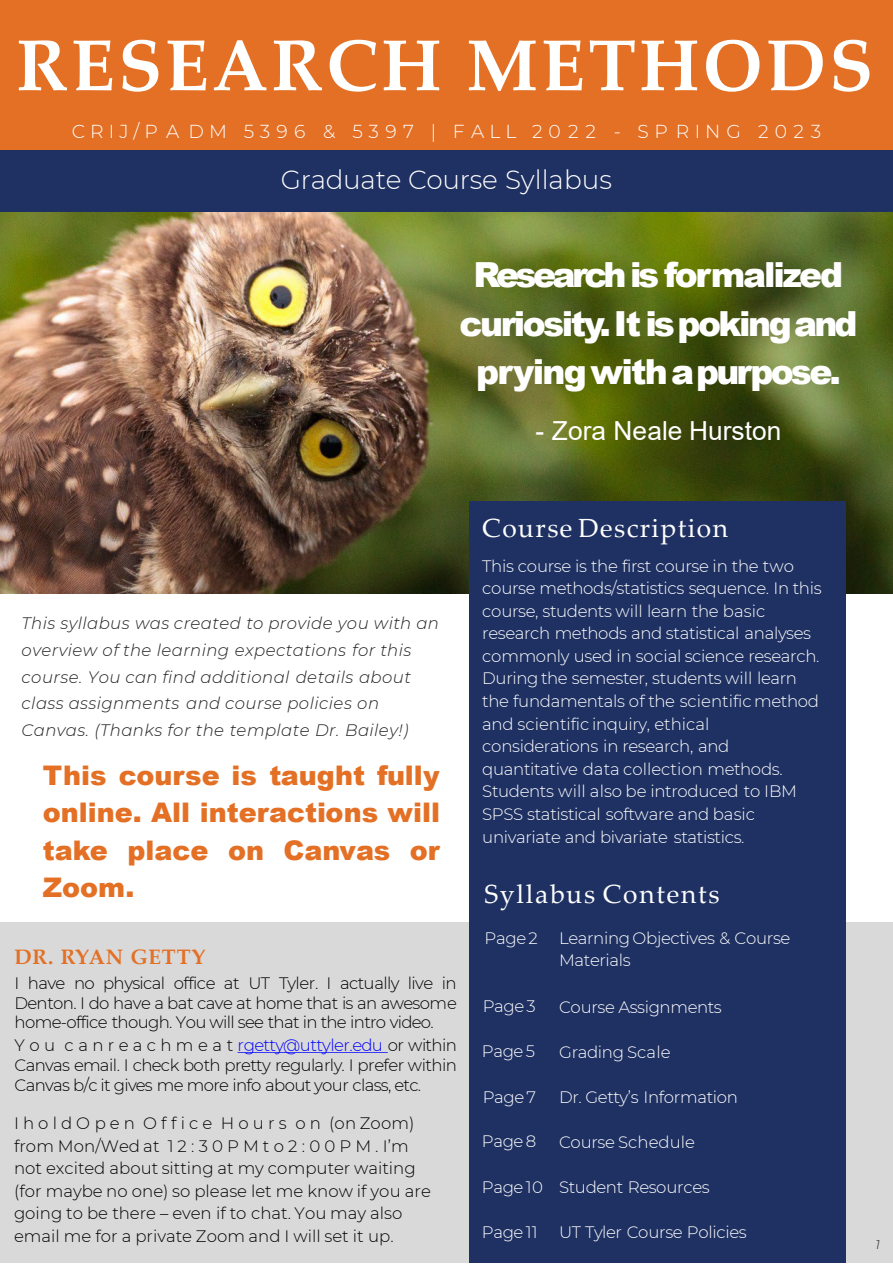
<style>
.page{position:relative;width:893px;height:1264px;background:#fff}
.page>*{position:absolute;margin:0;border:0;box-sizing:border-box;transform-origin:0 0}
.t1{font:700 72px "Palatino Linotype";letter-spacing:.045em;color:#fff}
.t2{font:900 34.5px/48.4px "Arial";letter-spacing:-.075em;color:#fff;text-align:center}
.t3{font:900 27px/37.2px "Arial";color:#e37025;text-align:justify}
.t4{font:26.25px "Palatino Linotype";letter-spacing:.06em;color:#fff}
.t5{font:300 26.25px "Montserrat";letter-spacing:-.01em;color:#fff}
.t6{font:26.25px "Arial";letter-spacing:.005em;color:#fff}
.t7{font:700 20.85px "Palatino Linotype";letter-spacing:.03em;color:#e37025}
.t8{font:300 18.75px "Montserrat";letter-spacing:.34em;color:#fff}
.t9{font:300 16.5px/22.5px "Montserrat";letter-spacing:-.02em;color:#fff}
.t10{font:300 16.5px/22.6px "Montserrat";letter-spacing:-.005em;color:#000;text-align:justify}
.t11{font:italic 300 16.5px/26.8px "Montserrat";letter-spacing:.02em;color:#212121}
.t12{font:italic 300 12.6px "Montserrat";color:#212121}
.s1{color:#00f}
</style>
<div class="page">
<img style="left:0;top:212px;width:892px;height:381px">
<div style="left:845px;top:922px;width:47px;height:340px;background:#d9d9d9"></div>
<div style="left:0;top:922px;width:468px;height:340px;background:#d9d9d9"></div>
<div style="left:468px;top:501px;width:377px;height:761px;background:#1f3162"></div>
<div style="left:0;top:0;width:892px;height:150px;background:#e37025"></div>
<div style="left:0;top:150px;width:892px;height:62px;background:#1f3162"></div>
<svg style="left:237px;top:1052px;width:151px;height:1px"></svg>
<p class="t1" style="left:17px;top:15px;width:858px">RESEARCH METHODS</p>
<p class="t8" style="left:72px;top:118px;width:751px">C R I J / P A DM 5 396 &amp; 5 397 | F ALL 2 022 - S P R ING 2 0 23</p>
<p class="t5" style="left:281px;top:162px;width:332px">Graduate Course Syllabus</p>
<p class="t2" style="left:459px;top:249px;width:399px">Research is formalized curiosity. It ispokingand prying withapurpose.</p>
<p class="t6" style="left:535px;top:412px;width:247px">- Zora Neale Hurston</p>
<p class="t11" style="left:22px;top:609px;width:419px">This syllabus was created to provide you with an overview of the learning expectations for this course. You can find additional details about class assignments and course policies on Canvas. (Thanks for the template Dr. Bailey!)</p>
<p class="t3" style="left:43px;top:756px;width:399px">This course is taught fully online. All interactions will take place on Canvas or Zoom.</p>
<p class="t7" style="left:15px;top:942px;width:192px">DR. RYAN GETTY</p>
<p class="t10" style="left:15px;top:972px;width:444px;line-height:19.8px">I have no physical office at UT Tyler. I actually live in Denton. I do have a bat cave at home that is an awesome home-office though. You will see that in the intro video.</p>
<p class="t10" style="left:15px;top:1034px;width:444px;line-height:19.8px">Y o u c a n r e a c h m e a t <span class="s1">rgetty@uttyler.edu</span> or within Canvas email. I check both pretty regularly. I prefer within Canvas b/c it gives me more info about your class, etc.</p>
<p class="t10" style="left:14px;top:1111px;width:418px;text-align:left">I h o l d O p e n O f f i c e H o u r s o n (on Zoom) from Mon/Wed at 1 2 : 3 0 P M t o 2 : 0 0 P M . I’m not excited about sitting at my computer waiting (for maybe no one) so please let me know if you are going to be there – even if to chat. You may also email me for a private Zoom and I will set it up.</p>
<p class="t4" style="left:482px;top:509px;width:247px">Course Description</p>
<p class="t9" style="left:482px;top:554px;width:341px">This course is the first course in the two course methods/statistics sequence. In this course, students will learn the basic research methods and statistical analyses commonly used in social science research.<br>During the semester, students will learn the fundamentals of the scientific method and scientific inquiry, ethical considerations in research, and quantitative data collection methods.</p>
<p class="t9" style="left:482px;top:780px;width:316px">Students will also be introduced to IBM<br>SPSS statistical software and basic univariate and bivariate statistics.</p>
<p class="t4" style="left:484px;top:876px;width:237px">Syllabus Contents</p>
<p class="t9" style="left:484px;top:926px;width:55px">Page 2</p>
<p class="t9" style="left:559px;top:926px;width:233px">Learning Objectives &amp; Course<br>Materials</p>
<p class="t9" style="left:559px;top:995px;width:164px">Course Assignments</p>
<p class="t9" style="left:559px;top:1040px;width:113px">Grading Scale</p>
<p class="t9" style="left:559px;top:1085px;width:180px">Dr. Getty’s Information</p>
<p class="t9" style="left:559px;top:1130px;width:137px">Course Schedule</p>
<p class="t9" style="left:559px;top:1175px;width:152px">Student Resources</p>
<p class="t9" style="left:559px;top:1220px;width:189px">UT Tyler Course Policies</p>
<p class="t9" style="left:482px;top:994px;width:55px">Page 3</p>
<p class="t9" style="left:482px;top:1039px;width:55px">Page 5</p>
<p class="t9" style="left:482px;top:1085px;width:55px">Page 7</p>
<p class="t9" style="left:482px;top:1129px;width:56px">Page 8</p>
<p class="t9" style="left:482px;top:1175px;width:62px">Page 10</p>
<p class="t9" style="left:482px;top:1220px;width:57px">Page 11</p>
<p class="t12" style="left:875px;top:1235px;width:6px">1</p>
</div>
